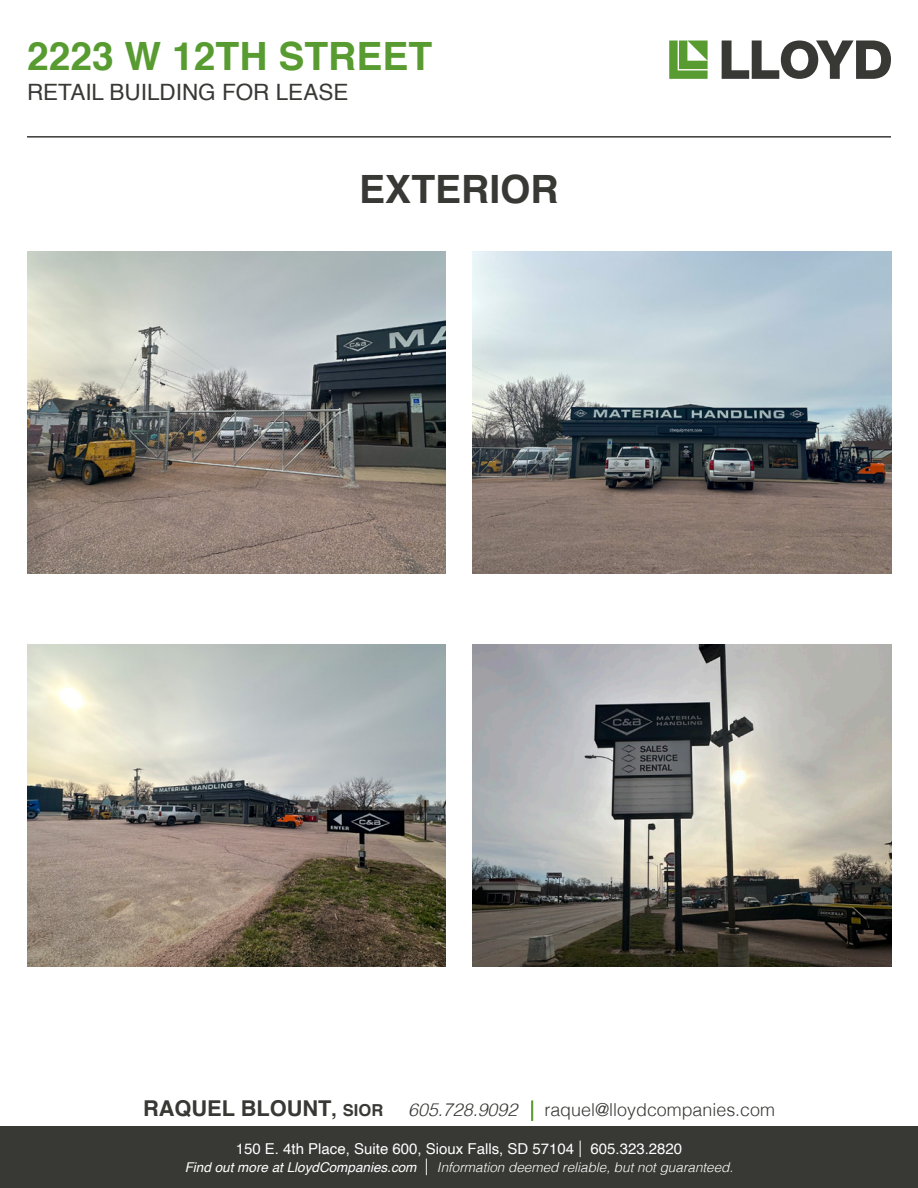
<style>
.page{position:relative;width:918px;height:1188px;background:#fff}
.page>*{position:absolute;margin:0;border:0;box-sizing:border-box;transform-origin:0 0}
.t1{font:700 39px "Helvetica";color:#589b31}
.t2{font:700 39px "Helvetica";color:#383935}
.t3{font:22.5px "Helvetica";color:#383935}
.t4{font:700 21.75px "Helvetica";color:#383935}
.t5{font:300 17.85px "Helvetica";color:#383935}
.t6{font:15px "Helvetica";color:#fff}
.t7{font:italic 300 13.5px "Helvetica";color:#fff}
.s1{font-size:19.5px}
.s2{font-size:16.5px}
.s3{font-style:italic}
.s4{font-style:italic;color:#589b31}
.s5{font-weight:300;font-size:16.5px}
.s6{font-weight:400}
.s7{font-style:normal;font-size:16.5px}
</style>
<div class="page">
<svg style="left:669px;top:41px;width:39px;height:38px"></svg>
<svg style="left:722px;top:40px;width:169px;height:39px"></svg>
<hr style="left:27px;top:136px;width:864px;height:2px;background:#383935">
<div style="left:0;top:1126px;width:918px;height:62px;background:#383935"></div>
<img style="left:27px;top:252px;width:419px;height:321px">
<img style="left:473px;top:252px;width:418px;height:321px">
<img style="left:27px;top:645px;width:419px;height:321px">
<img style="left:473px;top:645px;width:418px;height:321px">
<p class="t1" style="left:27px;top:25px;width:407px">2223 W 12TH STREET</p>
<p class="t3" style="left:27px;top:75px;width:323px">RETAIL BUILDING FOR LEASE</p>
<p class="t2" style="left:359px;top:157px;width:201px">EXTERIOR</p>
<p class="t4" style="left:143px;top:1091px;width:242px">RAQUEL BLOUNT<span class="s1">,</span> <span class="s2">SIOR</span></p>
<p class="t5" style="left:408px;top:1094px;width:368px"><span class="s3">605.728.9092</span> <span class="s4">|</span> raquel@lloydcompanies.com</p>
<p class="t6" style="left:236px;top:1137px;width:448px">150 E. 4th Place, Suite 600, Sioux Falls, SD 57104 <span class="s5">|</span> 605.323.2820</p>
<p class="t7" style="left:185px;top:1156px;width:550px"><span class="s6">Find out more at LloydCompanies.com</span> <span class="s7">|</span> Information deemed reliable, but not guaranteed.</p>
</div>
